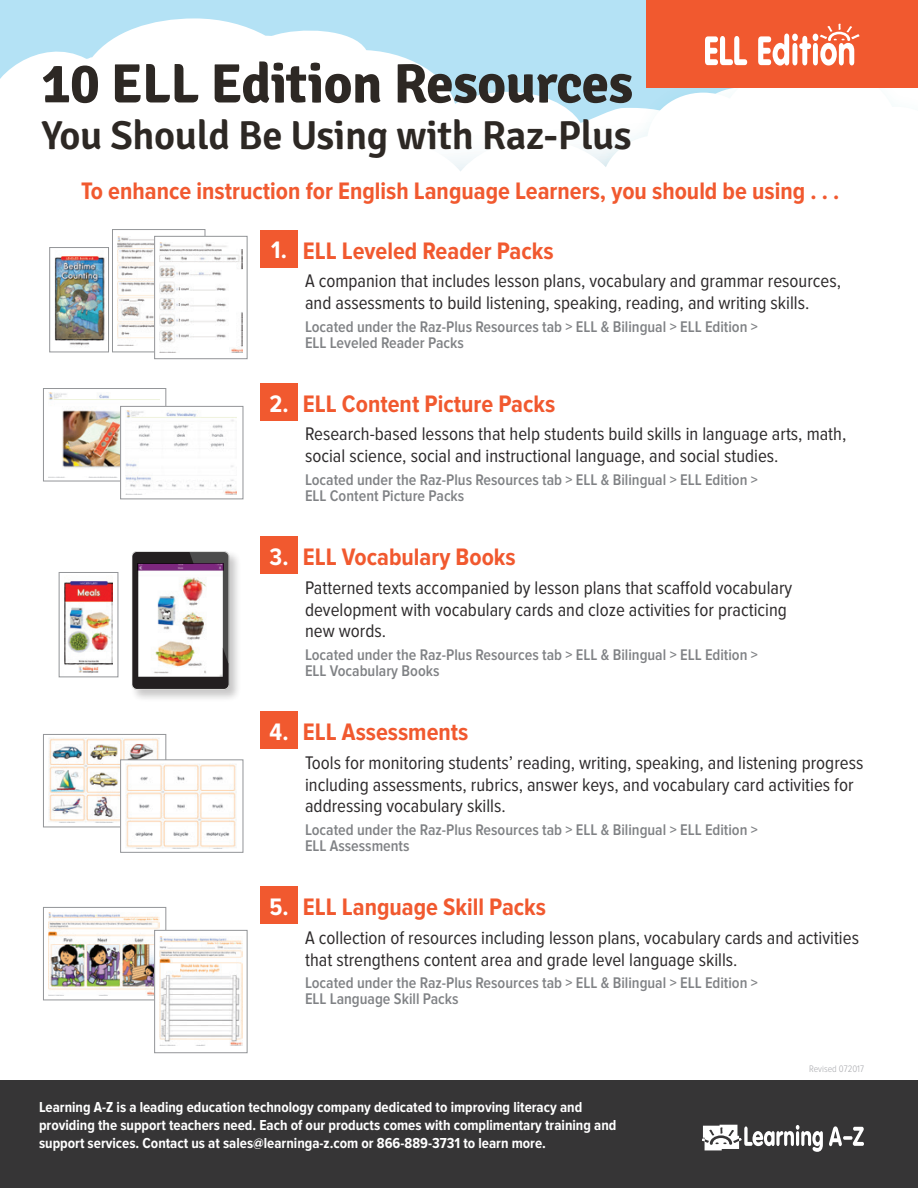
<style>
.page{position:relative;width:918px;height:1188px;background:#fff}
.page>*{position:absolute;margin:0;border:0;box-sizing:border-box;transform-origin:0 0}
.ParaHead_2{font:700 55.5px "Signika";letter-spacing:-.01em;color:#2d2824}
.ParaHead_2-2{font:600 40.5px "Signika";letter-spacing:-.01em;color:#2d2824}
.Product_Title-17{font:700 24.75px "Proxima Nova Cond";color:#f1592f}
.t1{font:700 24.75px "Proxima Nova Cond";color:#fff}
.Body-Indented{font:18.9px/21.9px "Proxima Nova Cond";color:#2e2b2c}
.Located{font:600 16.05px/16px "Proxima Nova Cond";color:#808285}
.t2{font:700 15px/18px "Proxima Nova Cond";color:#fff}
.t3{font:300 9.75px "Proxima Nova Cond";color:#a8a9ad}
</style>
<div class="page">
<div style="left:0;top:0;width:918px;height:171px;background:#b4e2f5"></div>
<svg style="left:0;top:18px;width:450px;height:122px;fill:#fff"></svg>
<div style="left:0;top:82px;width:262px;height:89px;background:#fff"></div>
<svg style="left:348px;top:92px;width:238px;height:48px;background:#f8fcfe"></svg>
<div style="left:586px;top:46px;width:332px;height:233px;background:#00b2b6;opacity:.07"></div>
<svg style="left:601px;top:61px;width:317px;height:79px;fill:#fff"></svg>
<svg style="left:751px;top:140px;width:167px;height:139px"></svg>
<svg style="left:857px;top:125px;width:61px;height:142px"></svg>
<svg style="left:601px;top:140px;width:150px;height:139px"></svg>
<svg style="left:179px;top:140px;width:422px;height:202px"></svg>
<div style="left:0;top:1080px;width:918px;height:108px;background:#363536"></div>
<svg style="left:702px;top:1125px;width:121px;height:27px"></svg>
<svg style="left:829px;top:1126px;width:13px;height:20px"></svg>
<svg style="left:843px;top:1136px;width:10px;height:4px"></svg>
<svg style="left:853px;top:1127px;width:11px;height:19px"></svg>
<div style="left:131px;top:550px;width:111px;height:152px;background:#231f20;opacity:.25"></div>
<svg style="left:132px;top:551px;width:97px;height:138px;background:#393637"></svg>
<div style="left:261px;top:230px;width:37px;height:38px;background:#f1592f"></div>
<div style="left:261px;top:383px;width:37px;height:38px;background:#f1592f"></div>
<div style="left:261px;top:536px;width:37px;height:38px;background:#f1592f"></div>
<div style="left:261px;top:711px;width:37px;height:38px;background:#f1592f"></div>
<div style="left:261px;top:887px;width:37px;height:37px;background:#f1592f"></div>
<div style="left:646px;top:0;width:272px;height:88px;background:#f1592f"></div>
<div style="left:112px;top:230px;width:93px;height:122px;background:#fff"></div>
<img style="left:117px;top:236px;width:37px;height:109px">
<div style="left:112px;top:229px;width:93px;height:123px;border:1px solid #939598"></div>
<div style="left:155px;top:236px;width:92px;height:123px;background:#fff"></div>
<img style="left:160px;top:243px;width:82px;height:109px">
<div style="left:154px;top:236px;width:93px;height:123px;border:1px solid #939598"></div>
<img style="left:54px;top:256px;width:51px;height:90px">
<div style="left:49px;top:247px;width:60px;height:105px;border:1px solid #939598"></div>
<img style="left:49px;top:392px;width:110px;height:85px">
<div style="left:43px;top:388px;width:123px;height:93px;border:1px solid #939598"></div>
<img style="left:49px;top:738px;width:110px;height:85px">
<div style="left:43px;top:734px;width:123px;height:93px;border:1px solid #939598"></div>
<img style="left:49px;top:912px;width:110px;height:84px">
<div style="left:43px;top:907px;width:123px;height:93px;border:1px solid #939598"></div>
<div style="left:121px;top:406px;width:122px;height:93px;background:#fff"></div>
<img style="left:126px;top:411px;width:111px;height:84px">
<div style="left:120px;top:406px;width:123px;height:93px;border:1px solid #939598"></div>
<div style="left:121px;top:760px;width:122px;height:92px;background:#fff"></div>
<img style="left:126px;top:763px;width:110px;height:85px">
<div style="left:120px;top:760px;width:123px;height:93px;border:1px solid #939598"></div>
<img style="left:64px;top:581px;width:49px;height:92px">
<div style="left:59px;top:572px;width:59px;height:105px;border:1px solid #939598"></div>
<div style="left:155px;top:930px;width:92px;height:123px;background:#fff"></div>
<img style="left:160px;top:937px;width:82px;height:109px">
<div style="left:154px;top:930px;width:93px;height:123px;border:1px solid #939598"></div>
<img style="left:137px;top:564px;width:86px;height:114px">
<svg style="left:705px;top:36px;width:42px;height:29px"></svg>
<svg style="left:758px;top:24px;width:102px;height:42px"></svg>
<p class="ParaHead_2" style="left:41px;top:50px;width:593px">10 ELL Edition Resources</p>
<p class="ParaHead_2-2" style="left:41px;top:111px;width:592px">You Should Be Using with Raz-Plus</p>
<p class="Product_Title-17" style="left:81px;top:177px;width:760px">To enhance instruction for English Language Learners, you should be using . . .</p>
<p class="t1" style="left:271px;top:236px;width:17px">1.</p>
<p class="Product_Title-17" style="left:303px;top:237px;width:252px">ELL Leveled Reader Packs</p>
<p class="Body-Indented" style="left:305px;top:270px;width:538px">A companion that includes lesson plans, vocabulary and grammar resources, and assessments to build listening, speaking, reading, and writing skills.</p>
<p class="Located" style="left:305px;top:319px;width:454px">Located under the Raz-Plus Resources tab &gt; ELL &amp; Bilingual &gt; ELL Edition &gt;<br>ELL Leveled Reader Packs</p>
<p class="t1" style="left:270px;top:390px;width:21px">2.</p>
<p class="Product_Title-17" style="left:303px;top:390px;width:254px">ELL Content Picture Packs</p>
<p class="Body-Indented" style="left:305px;top:424px;width:543px">Research-based lessons that help students build skills in language arts, math, social science, social and instructional language, and social studies.</p>
<p class="Located" style="left:305px;top:472px;width:454px">Located under the Raz-Plus Resources tab &gt; ELL &amp; Bilingual &gt; ELL Edition &gt;<br>ELL Content Picture Packs</p>
<p class="t1" style="left:270px;top:543px;width:20px">3.</p>
<p class="Product_Title-17" style="left:303px;top:543px;width:214px">ELL Vocabulary Books</p>
<p class="Body-Indented" style="left:305px;top:577px;width:489px">Patterned texts accompanied by lesson plans that scaffold vocabulary development with vocabulary cards and cloze activities for practicing new words.</p>
<p class="Located" style="left:305px;top:647px;width:454px">Located under the Raz-Plus Resources tab &gt; ELL &amp; Bilingual &gt; ELL Edition &gt;<br>ELL Vocabulary Books</p>
<p class="t1" style="left:270px;top:718px;width:20px">4.</p>
<p class="Product_Title-17" style="left:303px;top:718px;width:167px">ELL Assessments</p>
<p class="Body-Indented" style="left:305px;top:752px;width:560px">Tools for monitoring students’ reading, writing, speaking, and listening progress including assessments, rubrics, answer keys, and vocabulary card activities for addressing vocabulary skills.</p>
<p class="Located" style="left:305px;top:822px;width:454px">Located under the Raz-Plus Resources tab &gt; ELL &amp; Bilingual &gt; ELL Edition &gt;<br>ELL Assessments</p>
<p class="t1" style="left:269px;top:893px;width:21px">5.</p>
<p class="Product_Title-17" style="left:303px;top:893px;width:245px">ELL Language Skill Packs</p>
<p class="Body-Indented" style="left:305px;top:927px;width:555px">A collection of resources including lesson plans, vocabulary cards and activities that strengthens content area and grade level language skills.</p>
<p class="Located" style="left:305px;top:975px;width:454px">Located under the Raz-Plus Resources tab &gt; ELL &amp; Bilingual &gt; ELL Edition &gt;<br>ELL Language Skill Packs</p>
<p class="t2" style="left:39px;top:1098px;width:579px">Learning A-Z is a leading education technology company dedicated to improving literacy and providing the support teachers need. Each of our products comes with complimentary training and support services. Contact us at sales@learninga-z.com or 866-889-3731 to learn more.</p>
<p class="t3" style="left:809px;top:1063px;width:56px">Revised 072017</p>
</div>
